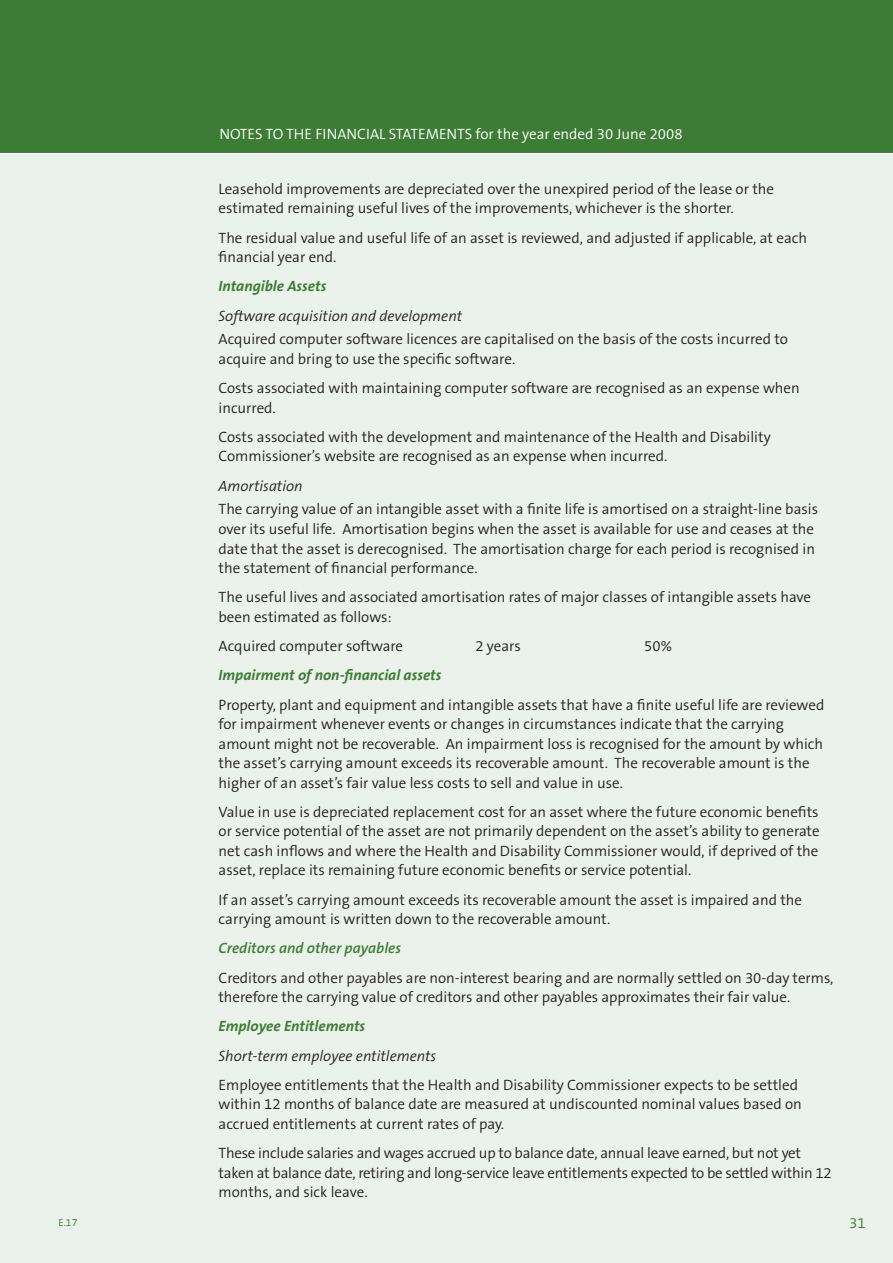
<style>
.page{position:relative;width:893px;height:1263px;background:#fff}
.page>*{position:absolute;margin:0;border:0;box-sizing:border-box;transform-origin:0 0}
.t1{font:300 15px/19.5px "The Sans B4";color:#231f20}
.t2{font:300 15px/19.5px "The Sans B4";letter-spacing:-.02em;color:#231f20}
.t3{font:italic 300 15px "The Sans B4";color:#231f20}
.t4{font:italic 700 15px "The Sans B7";color:#3c7c34}
.t5{font:300 15px "The Sans B4";color:#fff}
.t6{font:italic 600 15px "The Sans B6";color:#3c7c34}
.t7{font:300 15px "The Sans B4";color:#3c7c34}
.t8{font:300 10.5px "The Sans B4";color:#3c7c34}
</style>
<div class="page">
<div style="left:0;top:153px;width:893px;height:1110px;background:#ebf2eb"></div>
<div style="left:0;top:0;width:893px;height:153px;background:#3c7c34"></div>
<hr style="left:0;top:153px;width:893px;height:1px;background:#fff">
<p class="t5" style="left:219px;top:126px;width:465px">NOTES TO THE FINANCIAL STATEMENTS for the year ended 30 June 2008</p>
<p class="t1" style="left:219px;top:180px;width:557px">Leasehold improvements are depreciated over the unexpired period of the lease or the estimated remaining useful lives of the improvements, whichever is the shorter.</p>
<p class="t1" style="left:219px;top:228px;width:590px">The residual value and useful life of an asset is reviewed, and adjusted if applicable, at each financial year end.</p>
<p class="t4" style="left:219px;top:278px;width:109px">Intangible Assets</p>
<p class="t3" style="left:219px;top:308px;width:245px">Software acquisition and development</p>
<p class="t1" style="left:219px;top:330px;width:571px">Acquired computer software licences are capitalised on the basis of the costs incurred to acquire and bring to use the specific software.</p>
<p class="t1" style="left:219px;top:379px;width:583px">Costs associated with maintaining computer software are recognised as an expense when incurred.</p>
<p class="t1" style="left:219px;top:428px;width:554px">Costs associated with the development and maintenance of the Health and Disability<br>Commissioner’s website are recognised as an expense when incurred.</p>
<p class="t3" style="left:219px;top:478px;width:86px">Amortisation</p>
<p class="t1" style="left:219px;top:500px;width:601px">The carrying value of an intangible asset with a finite life is amortised on a straight-line basis over its useful life. Amortisation begins when the asset is available for use and ceases at the date that the asset is derecognised. The amortisation charge for each period is recognised in the statement of financial performance.</p>
<p class="t1" style="left:219px;top:588px;width:594px">The useful lives and associated amortisation rates of major classes of intangible assets have been estimated as follows:</p>
<p class="t1" style="left:219px;top:637px;width:186px">Acquired computer software</p>
<p class="t1" style="left:475px;top:637px;width:47px">2 years</p>
<p class="t1" style="left:644px;top:637px;width:29px">50%</p>
<p class="t4" style="left:219px;top:667px;width:224px">Impairment of non-financial assets</p>
<p class="t1" style="left:219px;top:695px;width:607px">Property, plant and equipment and intangible assets that have a finite useful life are reviewed for impairment whenever events or changes in circumstances indicate that the carrying amount might not be recoverable. An impairment loss is recognised for the amount by which the asset’s carrying amount exceeds its recoverable amount. The recoverable amount is the higher of an asset’s fair value less costs to sell and value in use.</p>
<p class="t1" style="left:219px;top:802px;width:603px;text-align:justify">Value in use is depreciated replacement cost for an asset where the future economic benefits or service potential of the asset are not primarily dependent on the asset’s ability to generate net cash inflows and where the Health and Disability Commissioner would, if deprived of the asset, replace its remaining future economic benefits or service potential.</p>
<p class="t1" style="left:219px;top:890px;width:585px">If an asset’s carrying amount exceeds its recoverable amount the asset is impaired and the carrying amount is written down to the recoverable amount.</p>
<p class="t6" style="left:219px;top:940px;width:184px">Creditors and other payables</p>
<p class="t1" style="left:218px;top:968px;width:616px">Creditors and other payables are non-interest bearing and are normally settled on 30-day terms, therefore the carrying value of creditors and other payables approximates their fair value.</p>
<p class="t4" style="left:219px;top:1018px;width:148px">Employee Entitlements</p>
<p class="t3" style="left:219px;top:1047px;width:219px">Short-term employee entitlements</p>
<p class="t1" style="left:219px;top:1075px;width:585px">Employee entitlements that the Health and Disability Commissioner expects to be settled within 12 months of balance date are measured at undiscounted nominal values based on accrued entitlements at current rates of pay.</p>
<p class="t2" style="left:219px;top:1144px;width:615px">These include salaries and wages accrued up to balance date, annual leave earned, but not yet taken at balance date, retiring and long-service leave entitlements expected to be settled within 12 months, and sick leave.</p>
<p class="t8" style="left:58px;top:1217px;width:21px">E.17</p>
<p class="t7" style="left:849px;top:1215px;width:18px">31</p>
</div>
